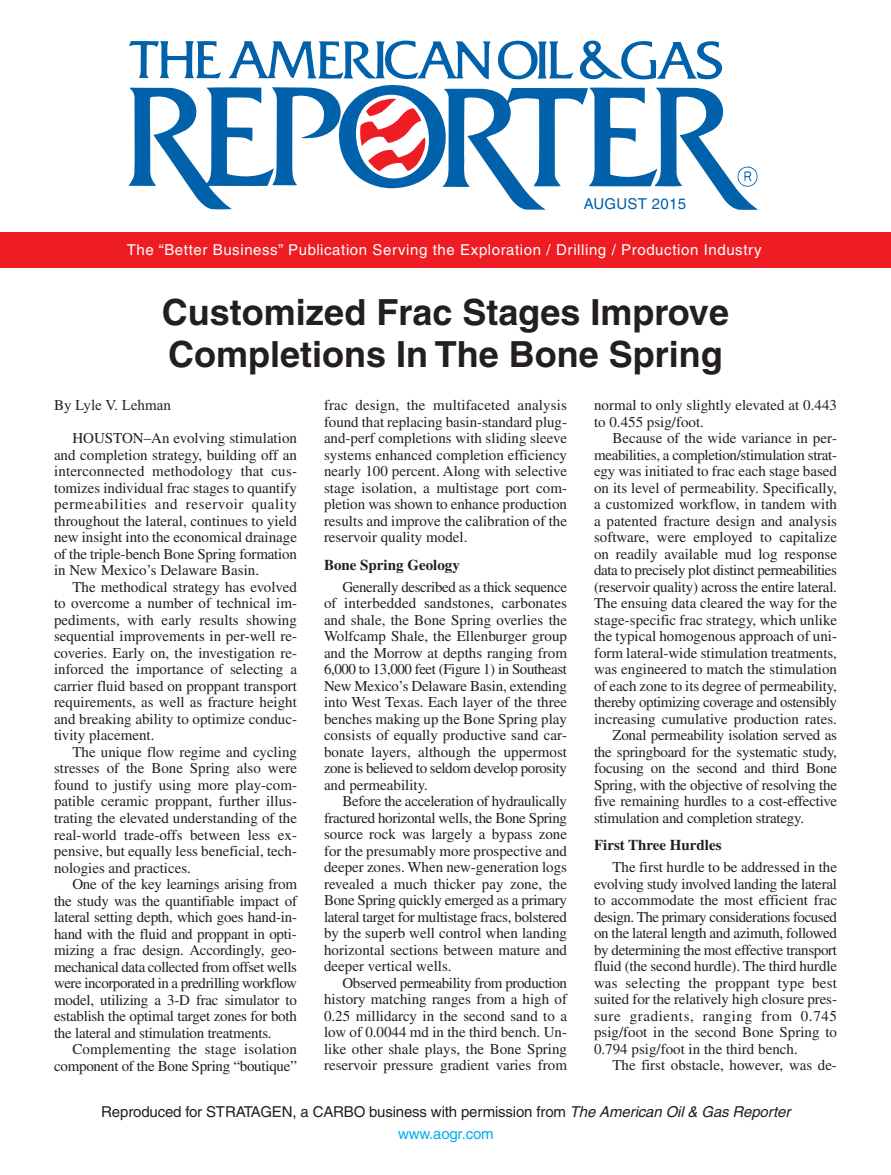
<style>
.page{position:relative;width:891px;height:1175px;background:#fff}
.page>*{position:absolute;margin:0;border:0;box-sizing:border-box;transform-origin:0 0}
.t1{font:700 36px/42px "Helvetica";color:#231f20}
.t2{font:15px/16.5px "Times";color:#231f20;text-align:justify}
.t3{font:15px/22.5px "Helvetica";letter-spacing:-.01em;color:#231f20;text-align:center}
.t4{font:15px "Helvetica";letter-spacing:.04em;color:#fff}
.t5{font:15px "Times";letter-spacing:-.02em;color:#231f20}
.t6{font:15px "Times";letter-spacing:-.025em;color:#231f20}
.t7{font:15px "Times";letter-spacing:-.03em;color:#231f20}
.t8{font:700 15px "Times";color:#231f20}
.t9{font:15px "Times New Roman";color:#231f20}
.t10{font:15px "Helvetica";letter-spacing:.02em;color:#0161aa}
.s1{font-family:"Times"}
.s2{font-style:italic}
.s3{color:#00aeef}
</style>
<div class="page">
<div style="left:0;top:233px;width:891px;height:35px;background:#ee1d23"></div>
<svg style="left:129px;top:40px;width:629px;height:170px"></svg>
<p class="t10" style="left:584px;top:199px;width:104px">AUGUST 2015</p>
<p class="t4" style="left:127px;top:244px;width:636px">The “Better Business” Publication Serving the Exploration / Drilling / Production Industry</p>
<h1 class="t1" style="left:162px;top:294px;width:569px">Customized Frac Stages Improve<br>Completions In The Bone Spring</h1>
<p class="t9" style="left:54px;top:396px;width:118px"><span class="s1">By</span> Lyle V. Lehman</p>
<p class="t2" style="left:54px;top:431px;width:245px;text-indent:18px">HOUSTON–An evolving stimulation and completion strategy, building off an interconnected methodology that cus&shy;tomizes individual frac stages to quantify permeabilities and reservoir quality throughout the lateral, continues to yield new insight into the economical drainage of the triple-bench Bone Spring formation in New Mexico’s Delaware Basin.</p>
<p class="t2" style="left:54px;top:580px;width:245px;text-indent:18px">The methodical strategy has evolved to overcome a number of technical im&shy;pediments, with early results showing sequential improvements in per-well re&shy;coveries. Early on, the investigation re&shy;inforced the importance of selecting a carrier fluid based on proppant transport requirements, as well as fracture height and breaking ability to optimize conduc&shy;tivity placement.</p>
<p class="t2" style="left:54px;top:745px;width:245px;text-indent:18px">The unique flow regime and cycling stresses of the Bone Spring also were found to justify using more play-com&shy;patible ceramic proppant, further illus&shy;trating the elevated understanding of the real-world trade-offs between less ex&shy;pensive, but equally less beneficial, tech&shy;nologies and practices.</p>
<p class="t2" style="left:54px;top:877px;width:245px;text-indent:18px">One of the key learnings arising from the study was the quantifiable impact of lateral setting depth, which goes hand-in&shy;hand with the fluid and proppant in opti&shy;mizing a frac design. Accordingly, geo&shy;mechanical data collected from offset wells were incorporated in a predrilling workflow model, utilizing a 3-D frac simulator to establish the optimal target zones for both the lateral and stimulation treatments.</p>
<p class="t2" style="left:54px;top:1042px;width:244px;text-align:right">Complementing the stage isolation component of the Bone Spring “boutique”</p>
<p class="t2" style="left:324px;top:398px;width:245px">frac design, the multifaceted analysis found that replacing basin-standard plug&shy;and-perf completions with sliding sleeve systems enhanced completion efficiency nearly 100 percent. Along with selective stage isolation, a multistage port com&shy;pletion was shown to enhance production results and improve the calibration of the reservoir quality model.</p>
<p class="t8" style="left:324px;top:559px;width:137px">Bone Spring Geology</p>
<p class="t2" style="left:324px;top:580px;width:245px;text-indent:18px">Generally described as a thick sequence of interbedded sandstones, carbonates and shale, the Bone Spring overlies the Wolfcamp Shale, the Ellenburger group and the Morrow at depths ranging from 6,000 to 13,000 feet (Figure 1) in Southeast New Mexico’s Delaware Basin, extending into West Texas. Each layer of the three benches making up the Bone Spring play consists of equally productive sand car&shy;bonate layers, although the uppermost zone is believed to seldom develop porosity and permeability.</p>
<p class="t2" style="left:324px;top:794px;width:245px;text-indent:18px">Before the acceleration of hydraulically fractured horizontal wells, the Bone Spring source rock was largely a bypass zone for the presumably more prospective and deeper zones. When new-generation logs revealed a much thicker pay zone, the Bone Spring quickly emerged as a primary lateral target for multistage fracs, bolstered by the superb well control when landing horizontal sections between mature and deeper vertical wells.</p>
<p class="t2" style="left:324px;top:976px;width:245px;text-indent:18px">Observed permeability from production history matching ranges from a high of 0.25 millidarcy in the second sand to a low of 0.0044 md in the third bench. Un&shy;like other shale plays, the Bone Spring reservoir pressure gradient varies from</p>
<p class="t2" style="left:594px;top:398px;width:245px">normal to only slightly elevated at 0.443 to 0.455 psig/foot.</p>
<p class="t2" style="left:612px;top:431px;width:226px">Because of the wide variance in per-</p>
<p class="t5" style="left:594px;top:449px;width:245px">meabilities, a completion/stimulation strat-</p>
<p class="t2" style="left:594px;top:464px;width:244px">egy was initiated to frac each stage based</p>
<p class="t2" style="left:594px;top:481px;width:245px">on its level of permeability. Specifically,</p>
<p class="t2" style="left:594px;top:497px;width:244px">a customized workflow, in tandem with</p>
<p class="t2" style="left:594px;top:514px;width:244px">a patented fracture design and analysis</p>
<p class="t2" style="left:594px;top:530px;width:245px">software, were employed to capitalize</p>
<p class="t2" style="left:594px;top:547px;width:245px">on readily available mud log response</p>
<p class="t6" style="left:594px;top:565px;width:245px">data to precisely plot distinct permeabilities</p>
<p class="t2" style="left:594px;top:580px;width:244px">(reservoir quality) across the entire lateral.</p>
<p class="t2" style="left:594px;top:596px;width:244px">The ensuing data cleared the way for the</p>
<p class="t2" style="left:594px;top:613px;width:244px">stage-specific frac strategy, which unlike</p>
<p class="t2" style="left:594px;top:629px;width:245px">the typical homogenous approach of uni-</p>
<p class="t2" style="left:594px;top:646px;width:245px">form lateral-wide stimulation treatments,</p>
<p class="t2" style="left:594px;top:662px;width:245px">was engineered to match the stimulation</p>
<p class="t2" style="left:594px;top:679px;width:244px">of each zone to its degree of permeability,</p>
<p class="t7" style="left:594px;top:697px;width:245px">thereby optimizing coverage and ostensibly</p>
<p class="t2" style="left:594px;top:712px;width:245px">increasing cumulative production rates.</p>
<p class="t2" style="left:612px;top:728px;width:226px">Zonal permeability isolation served as</p>
<p class="t2" style="left:594px;top:745px;width:245px">the springboard for the systematic study,</p>
<p class="t2" style="left:594px;top:761px;width:245px">focusing on the second and third Bone</p>
<p class="t2" style="left:594px;top:778px;width:244px">Spring, with the objective of resolving the</p>
<p class="t2" style="left:594px;top:794px;width:244px">five remaining hurdles to a cost-effective</p>
<p class="t2" style="left:594px;top:811px;width:212px">stimulation and completion strategy.</p>
<p class="t8" style="left:594px;top:840px;width:129px">First Three Hurdles</p>
<p class="t2" style="left:594px;top:860px;width:245px;text-indent:18px">The first hurdle to be addressed in the evolving study involved landing the lateral to accommodate the most efficient frac design. The primary considerations focused on the lateral length and azimuth, followed by determining the most effective transport fluid (the second hurdle). The third hurdle was selecting the proppant type best suited for the relatively high closure pres&shy;sure gradients, ranging from 0.745 psig/foot in the second Bone Spring to 0.794 psig/foot in the third bench.</p>
<p class="t2" style="left:612px;top:1058px;width:226px">The first obstacle, however, was de-</p>
<p class="t3" style="left:101px;top:1101px;width:691px">Reproduced for STRATAGEN, a CARBO business with permission from <span class="s2">The American Oil &amp; Gas Reporter </span><span class="s3">www.aogr.com</span></p>
</div>
